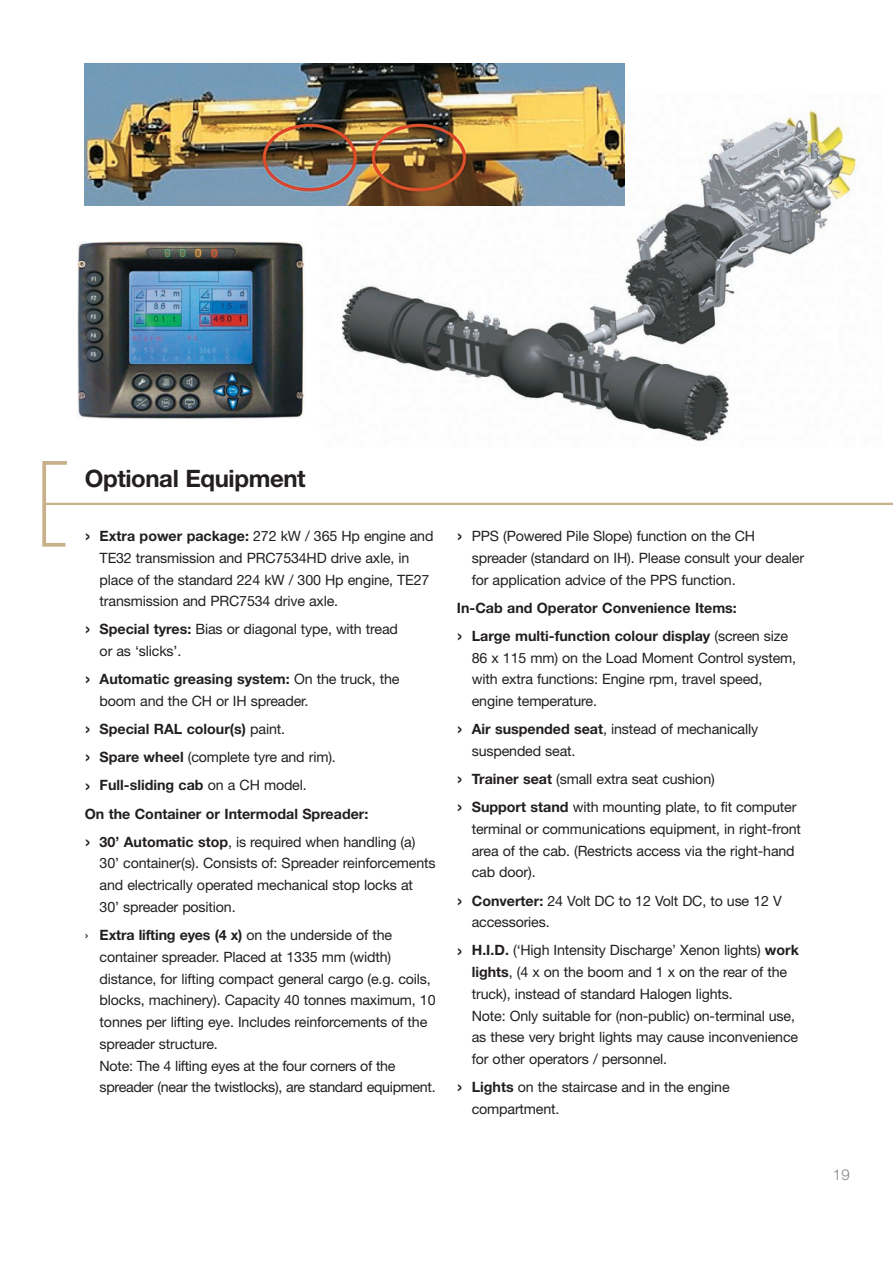
<style>
.page{position:relative;width:893px;height:1263px;background:#fff}
.page>*{position:absolute;margin:0;border:0;box-sizing:border-box;transform-origin:0 0}
.t1{font:700 24px "Helvetica Neue";letter-spacing:-.015em;color:#231f20}
.t2{font:300 15px "Helvetica Neue";color:#808285}
.t3{font:14.25px/21.8px "Helvetica Neue";letter-spacing:-.01em;color:#231f20}
.t4{font:700 14.25px/28.2px "Helvetica Neue";color:#231f20}
.s1{font-size:22.5px}
.s2{font-weight:700}
.s3{font-weight:400;font-size:22.5px}
.s4{font-weight:400}
</style>
<div class="page">
<hr style="left:46px;top:503px;width:847px;height:2px;background:#c8b08b">
<svg style="left:42px;top:461px;width:29px;height:86px"></svg>
<img style="left:320px;top:95px;width:540px;height:347px">
<img style="left:77px;top:241px;width:227px;height:177px">
<img style="left:85px;top:64px;width:539px;height:141px">
<h1 class="t1" style="left:85px;top:470px;width:222px">Optional Equipment</h1>
<p class="t3" style="left:100px;top:527px;width:335px;text-indent:-15px"><span class="s1">›</span> <span class="s2">Extra power package:</span> 272 kW / 365 Hp engine and TE32 transmission and PRC7534HD drive axle, in place of the standard 224 kW / 300 Hp engine, TE27 transmission and PRC7534 drive axle.</p>
<p class="t3" style="left:100px;top:620px;width:300px;text-indent:-15px"><span class="s1">›</span> <span class="s2">Special tyres:</span> Bias or diagonal type, with tread or as ‘slicks’.</p>
<p class="t3" style="left:100px;top:670px;width:301px;text-indent:-15px"><span class="s1">›</span> <span class="s2">Automatic greasing system:</span> On the truck, the boom and the CH or IH spreader.</p>
<p class="t4" style="left:85px;top:716px;width:332px"><span class="s3">›</span> Special RAL colour(s) <span class="s4">paint.<br></span><span class="s3">›</span> Spare wheel <span class="s4">(complete tyre and rim).<br></span><span class="s3">›</span> Full-sliding cab <span class="s4">on a CH model.<br></span>On the Container or Intermodal Spreader:<br><span class="s3">›</span> 30’ Automatic stop<span class="s4">, is required when handling (a)</span></p>
<p class="t3" style="left:100px;top:854px;width:337px">30’ container(s). Consists of: Spreader reinforcements and electrically operated mechanical stop locks at<br>30’ spreader position.</p>
<p class="t3" style="left:100px;top:926px;width:338px;text-indent:-15px">› <span class="s2">Extra lifting eyes (4 x)</span> on the underside of the container spreader. Placed at 1335 mm (width) distance, for lifting compact general cargo (e.g. coils, blocks, machinery). Capacity 40 tonnes maximum, 10 tonnes per lifting eye. Includes reinforcements of the spreader structure.<br>Note: The 4 lifting eyes at the four corners of the spreader (near the twistlocks), are standard equipment.</p>
<p class="t3" style="left:472px;top:527px;width:334px;text-indent:-15px"><span class="s1">›</span> PPS (Powered Pile Slope) function on the CH spreader (standard on IH). Please consult your dealer for application advice of the PPS function.</p>
<p class="t4" style="left:457px;top:595px;width:333px">In-Cab and Operator Convenience Items:<br><span class="s3">›</span> Large multi-function colour display <span class="s4">(screen size</span></p>
<p class="t3" style="left:472px;top:648px;width:326px">86 x 115 mm) on the Load Moment Control system, with extra functions: Engine rpm, travel speed, engine temperature.</p>
<p class="t3" style="left:472px;top:720px;width:288px;text-indent:-15px"><span class="s1">›</span> <span class="s2">Air suspended seat</span>, instead of mechanically suspended seat.</p>
<p class="t3" style="left:457px;top:766px;width:341px;line-height:28.2px"><span class="s1">›</span> <span class="s2">Trainer seat</span> (small extra seat cushion)<br><span class="s1">›</span> <span class="s2">Support stand</span> with mounting plate, to fit computer</p>
<p class="t3" style="left:472px;top:819px;width:331px">terminal or communications equipment, in right-front area of the cab. (Restricts access via the right-hand cab door).</p>
<p class="t3" style="left:472px;top:891px;width:311px;text-indent:-15px"><span class="s1">›</span> <span class="s2">Converter:</span> 24 Volt DC to 12 Volt DC, to use 12 V accessories.</p>
<p class="t3" style="left:472px;top:941px;width:329px;text-indent:-15px"><span class="s1">›</span> <span class="s2">H.I.D.</span> (‘High Intensity Discharge’ Xenon lights) <span class="s2">work lights</span>, (4 x on the boom and 1 x on the rear of the truck), instead of standard Halogen lights.<br>Note: Only suitable for (non-public) on-terminal use, as these very bright lights may cause inconvenience for other operators / personnel.</p>
<p class="t3" style="left:472px;top:1078px;width:259px;text-indent:-15px"><span class="s1">›</span> <span class="s2">Lights</span> on the staircase and in the engine compartment.</p>
<p class="t2" style="left:833px;top:1169px;width:18px">19</p>
</div>
